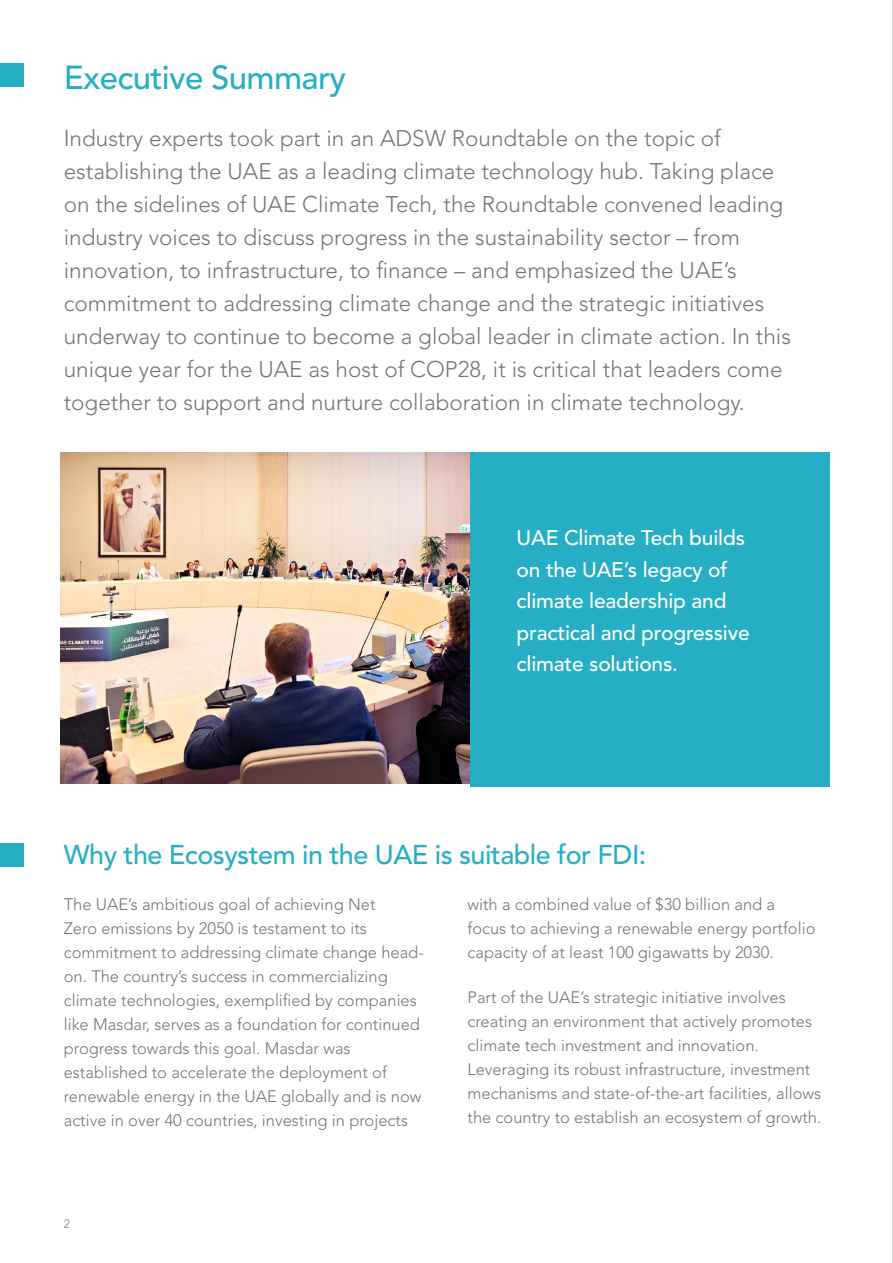
<style>
.page{position:relative;width:893px;height:1263px;background:#fff}
.page>*{position:absolute;margin:0;border:0;box-sizing:border-box;transform-origin:0 0}
.t1{font:500 33px "Avenir LT Std";letter-spacing:-.02em;color:#26afc4}
.t2{font:500 27px "Avenir LT Std";letter-spacing:-.02em;color:#26afc4}
.t3{font:300 22.5px/33px "Avenir LT Std";color:#757577}
.t4{font:500 21px/31.5px "Avenir LT Std";letter-spacing:-.01em;color:#fff}
.t5{font:300 16.5px/24px "Avenir LT Std";color:#757577}
.t6{font:300 12px "Avenir LT Std";color:#757577}
</style>
<div class="page">
<hr style="left:892px;top:0;width:1px;height:1263px;background:#a8a9ad">
<img style="left:61px;top:453px;width:409px;height:330px">
<div style="left:0;top:64px;width:23px;height:23px;background:#26afc4"></div>
<div style="left:0;top:843px;width:23px;height:24px;background:#26afc4"></div>
<div style="left:470px;top:452px;width:359px;height:335px;background:#26afc4"></div>
<p class="t1" style="left:64px;top:58px;width:284px">Executive Summary</p>
<p class="t3" style="left:64px;top:122px;width:729px">Industry experts took part in an ADSW Roundtable on the topic of establishing the UAE as a leading climate technology hub. Taking place on the sidelines of UAE Climate Tech, the Roundtable convened leading industry voices to discuss progress in the sustainability sector – from innovation, to infrastructure, to finance – and emphasized the UAE’s commitment to addressing climate change and the strategic initiatives underway to continue to become a global leader in climate action. In this unique year for the UAE as host of COP28, it is critical that leaders come together to support and nurture collaboration in climate technology.</p>
<p class="t4" style="left:517px;top:523px;width:234px">UAE Climate Tech builds on the UAE’s legacy of climate leadership and practical and progressive climate solutions.</p>
<p class="t2" style="left:64px;top:839px;width:584px">Why the Ecosystem in the UAE is suitable for FDI:</p>
<p class="t5" style="left:64px;top:892px;width:362px">The UAE’s ambitious goal of achieving Net<br>Zero emissions by 2050 is testament to its commitment to addressing climate change head&shy;on. The country’s success in commercializing climate technologies, exemplified by companies like Masdar, serves as a foundation for continued progress towards this goal. Masdar was established to accelerate the deployment of renewable energy in the UAE globally and is now active in over 40 countries, investing in projects</p>
<p class="t5" style="left:467px;top:892px;width:349px">with a combined value of $30 billion and a focus to achieving a renewable energy portfolio capacity of at least 100 gigawatts by 2030.</p>
<p class="t5" style="left:467px;top:985px;width:355px">Part of the UAE’s strategic initiative involves creating an environment that actively promotes climate tech investment and innovation.<br>Leveraging its robust infrastructure, investment mechanisms and state-of-the-art facilities, allows the country to establish an ecosystem of growth.</p>
<p class="t6" style="left:64px;top:1216px;width:8px">2</p>
</div>
